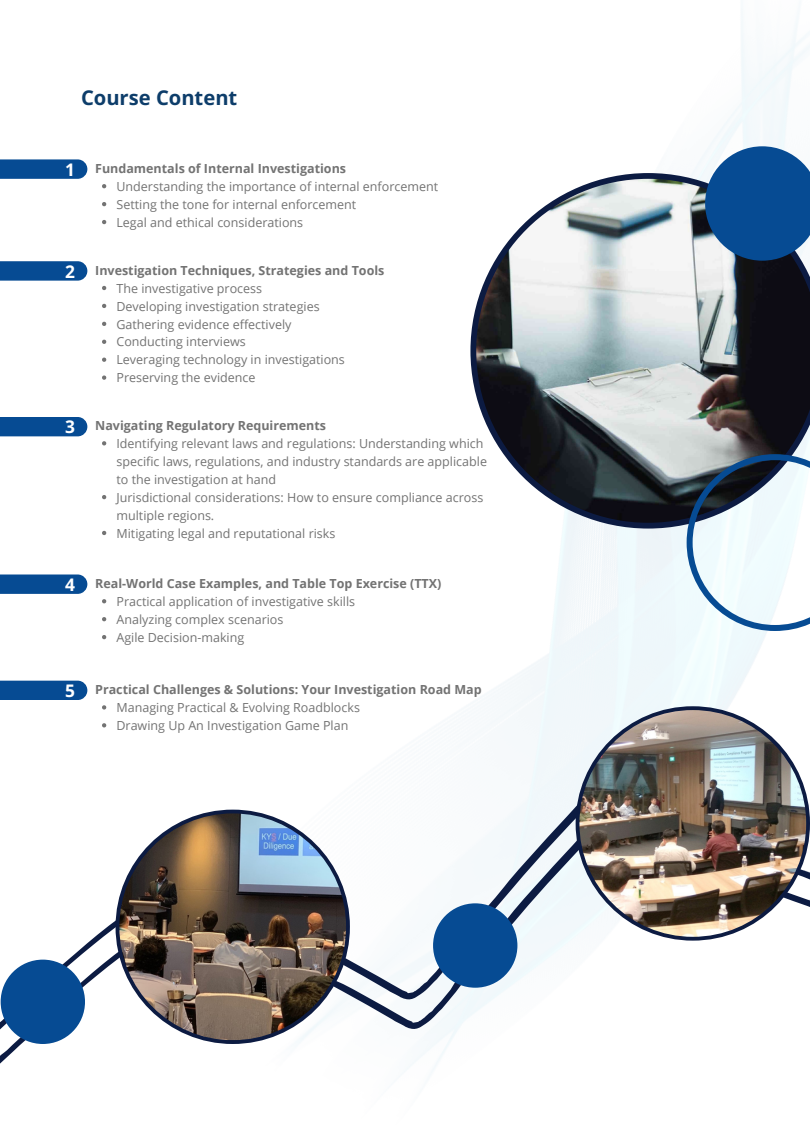
<style>
.page{position:relative;width:810px;height:1125px;background:#fff}
.page>*{position:absolute;margin:0;border:0;box-sizing:border-box;transform-origin:0 0}
.t1{font:700 20.2px "Open Sans";color:#0d3d6a}
.t2{font:700 17.3px "Open Sans";color:#fff}
.t3{font:12.5px/17.9px "Open Sans";color:#737373}
.t4{font:700 12.5px "Open Sans";color:#737373}
</style>
<div class="page">
<svg style="left:470px;top:173px;width:235px;height:356px"></svg>
<img style="left:476px;top:179px;width:334px;height:344px">
<svg style="left:687px;top:454px;width:123px;height:177px"></svg>
<div style="left:0;top:159px;width:87px;height:20px;background:#064b93"></div>
<svg style="left:102px;top:184px;width:4px;height:4px"></svg>
<svg style="left:102px;top:202px;width:4px;height:4px"></svg>
<svg style="left:102px;top:220px;width:4px;height:4px"></svg>
<div style="left:0;top:261px;width:87px;height:20px;background:#064b93"></div>
<div style="left:0;top:681px;width:87px;height:19px;background:#064b93"></div>
<div style="left:0;top:417px;width:87px;height:19px;background:#064b93"></div>
<svg style="left:705px;top:146px;width:105px;height:115px;background:#2b649f"></svg>
<svg style="left:102px;top:286px;width:4px;height:4px"></svg>
<svg style="left:102px;top:304px;width:4px;height:4px"></svg>
<svg style="left:102px;top:322px;width:4px;height:4px"></svg>
<svg style="left:102px;top:340px;width:4px;height:4px"></svg>
<svg style="left:102px;top:358px;width:4px;height:4px"></svg>
<svg style="left:102px;top:376px;width:4px;height:4px"></svg>
<svg style="left:102px;top:705px;width:4px;height:5px"></svg>
<svg style="left:102px;top:723px;width:4px;height:4px"></svg>
<svg style="left:102px;top:441px;width:4px;height:4px"></svg>
<svg style="left:102px;top:495px;width:4px;height:4px"></svg>
<svg style="left:102px;top:531px;width:4px;height:4px"></svg>
<div style="left:0;top:574px;width:87px;height:20px;background:#064b93"></div>
<svg style="left:102px;top:599px;width:4px;height:4px"></svg>
<svg style="left:102px;top:617px;width:4px;height:4px"></svg>
<svg style="left:102px;top:635px;width:4px;height:4px"></svg>
<svg style="left:362px;top:748px;width:439px;height:29px"></svg>
<svg style="left:0;top:777px;width:810px;height:327px"></svg>
<div style="left:116px;top:810px;width:234px;height:234px;background:#0c1b42;border-radius:50%"></div>
<svg style="left:576px;top:706px;width:234px;height:235px;background:#1c294d"></svg>
<img style="left:119px;top:813px;width:227px;height:227px;border-radius:50%">
<img style="left:579px;top:710px;width:227px;height:227px;border-radius:50%">
<div style="left:433px;top:903px;width:84px;height:85px;background:#064b93;border-radius:50%"></div>
<div style="left:1px;top:960px;width:84px;height:84px;background:#064b93;border-radius:50%"></div>
<p class="t1" style="left:81px;top:83px;width:158px">Course Content</p>
<p class="t2" style="left:65px;top:157px;width:11px">1</p>
<p class="t4" style="left:95px;top:160px;width:252px">Fundamentals of Internal Investigations</p>
<p class="t2" style="left:65px;top:259px;width:11px">2</p>
<p class="t2" style="left:65px;top:415px;width:11px">3</p>
<p class="t3" style="left:116px;top:177px;width:323px">Understanding the importance of internal enforcement</p>
<p class="t3" style="left:116px;top:195px;width:241px">Setting the tone for internal enforcement</p>
<p class="t3" style="left:116px;top:213px;width:188px">Legal and ethical considerations</p>
<p class="t4" style="left:95px;top:261px;width:291px">Investigation Techniques, Strategies and Tools</p>
<p class="t3" style="left:116px;top:279px;width:147px">The investigative process</p>
<p class="t3" style="left:116px;top:297px;width:205px">Developing investigation strategies</p>
<p class="t3" style="left:116px;top:315px;width:177px">Gathering evidence effectively</p>
<p class="t3" style="left:116px;top:333px;width:131px">Conducting interviews</p>
<p class="t3" style="left:116px;top:351px;width:230px">Leveraging technology in investigations</p>
<p class="t3" style="left:116px;top:369px;width:141px">Preserving the evidence</p>
<p class="t4" style="left:95px;top:417px;width:232px">Navigating Regulatory Requirements</p>
<p class="t3" style="left:116px;top:434px;width:372px">Identifying relevant laws and regulations: Understanding which specific laws, regulations, and industry standards are applicable to the investigation at hand</p>
<p class="t3" style="left:116px;top:488px;width:368px">Jurisdictional considerations: How to ensure compliance across multiple regions.</p>
<p class="t3" style="left:116px;top:524px;width:221px">Mitigating legal and reputational risks</p>
<p class="t2" style="left:65px;top:572px;width:11px">4</p>
<p class="t4" style="left:95px;top:575px;width:348px">Real-World Case Examples, and Table Top Exercise (TTX)</p>
<p class="t2" style="left:65px;top:679px;width:11px">5</p>
<p class="t3" style="left:116px;top:592px;width:240px">Practical application of investigative skills</p>
<p class="t3" style="left:116px;top:610px;width:169px">Analyzing complex scenarios</p>
<p class="t3" style="left:116px;top:628px;width:129px">Agile Decision-making</p>
<p class="t4" style="left:95px;top:681px;width:388px">Practical Challenges &amp; Solutions: Your Investigation Road Map</p>
<p class="t3" style="left:116px;top:698px;width:245px">Managing Practical &amp; Evolving Roadblocks</p>
<p class="t3" style="left:116px;top:716px;width:233px">Drawing Up An Investigation Game Plan</p>
</div>
